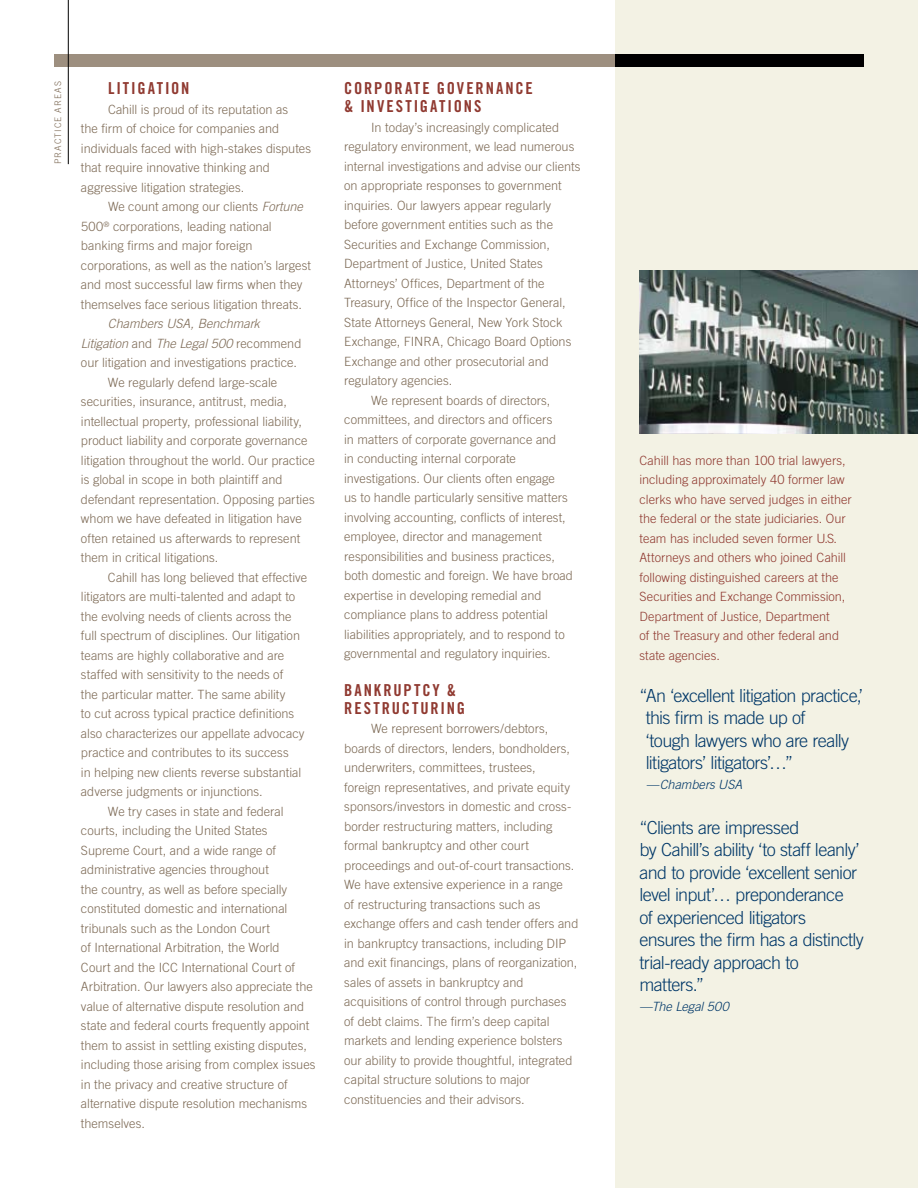
<style>
.page{position:relative;width:918px;height:1188px;background:#fff}
.page>*{position:absolute;margin:0;border:0;box-sizing:border-box;transform-origin:0 0}
.t1{font:300 18px/22.5px "Trade Gothic";letter-spacing:-.035em;color:#003768}
.t2{font:16.5px "Trade Gothic Bold Cond Twenty";letter-spacing:.12em;color:#903a31}
.t3{font:300 12.75px/19.5px "Trade Gothic";color:#7d6a55}
.t4{font:300 12.75px/19.5px "Trade Gothic";color:#903a31}
.t5{font:italic 300 12.75px "Trade Gothic";letter-spacing:-.005em;color:#7d6a55}
.t6{font:italic 300 12.75px "Trade Gothic";color:#003768}
.t7{font:300 9px "Trade Gothic";letter-spacing:.11em;color:#7d6a55}
.s1{font-style:italic}
.s2{font-style:normal}
</style>
<div class="page">
<div style="left:615px;top:0;width:303px;height:1188px;background:#f3f2e4"></div>
<img style="left:640px;top:271px;width:278px;height:163px">
<div style="left:54px;top:54px;width:561px;height:12px;background:#9d8f7f"></div>
<div style="left:615px;top:54px;width:249px;height:12px;background:#000"></div>
<hr style="left:68px;top:0;width:1px;height:164px;background:#000">
<p class="t7" style="left:53px;top:164px;width:85px;rotate:-90deg">PRACTICE AREAS</p>
<p class="t2" style="left:108px;top:78px;width:49px">LITIGATION</p>
<p class="t3" style="left:81px;top:99px;width:232px;text-indent:27px">Cahill is proud of its reputation as<br>the firm of choice for companies and individuals faced with high-stakes disputes that require innovative thinking and aggressive litigation strategies.</p>
<p class="t3" style="left:81px;top:197px;width:232px;text-indent:27px">We count among our clients <span class="s1">Fortune </span>500<sup>®</sup> corporations, leading national banking firms and major foreign corporations, as well as the nation’s largest and most successful law firms when they themselves face serious litigation threats.</p>
<p class="t5" style="left:108px;top:316px;width:153px">Chambers USA, Benchmark</p>
<p class="t5" style="left:81px;top:336px;width:222px">Litigation <span class="s2">and</span> The Legal 500 <span class="s2">recommend</span></p>
<p class="t3" style="left:81px;top:353px;width:218px">our litigation and investigations practice.</p>
<p class="t3" style="left:108px;top:372px;width:171px">We regularly defend large-scale</p>
<p class="t3" style="left:81px;top:392px;width:207px">securities, insurance, antitrust, media,</p>
<p class="t3" style="left:81px;top:411px;width:223px">intellectual property, professional liability,</p>
<p class="t3" style="left:81px;top:431px;width:228px">product liability and corporate governance</p>
<p class="t3" style="left:81px;top:450px;width:235px">litigation throughout the world. Our practice</p>
<p class="t3" style="left:81px;top:470px;width:203px">is global in scope in both plaintiff and</p>
<p class="t3" style="left:81px;top:489px;width:235px">defendant representation. Opposing parties</p>
<p class="t3" style="left:81px;top:509px;width:222px">whom we have defeated in litigation have</p>
<p class="t3" style="left:81px;top:528px;width:221px">often retained us afterwards to represent</p>
<p class="t3" style="left:81px;top:548px;width:139px">them in critical litigations.</p>
<p class="t3" style="left:108px;top:567px;width:201px">Cahill has long believed that effective</p>
<p class="t3" style="left:81px;top:587px;width:216px">litigators are multi-talented and adapt to</p>
<p class="t3" style="left:81px;top:606px;width:212px">the evolving needs of clients across the</p>
<p class="t3" style="left:81px;top:626px;width:221px">full spectrum of disciplines. Our litigation</p>
<p class="t3" style="left:81px;top:645px;width:205px">teams are highly collaborative and are</p>
<p class="t3" style="left:81px;top:665px;width:204px">staffed with sensitivity to the needs of</p>
<p class="t3" style="left:81px;top:684px;width:206px">the particular matter. The same ability</p>
<p class="t3" style="left:81px;top:704px;width:215px">to cut across typical practice definitions</p>
<p class="t3" style="left:81px;top:723px;width:225px">also characterizes our appellate advocacy</p>
<p class="t3" style="left:81px;top:743px;width:209px">practice and contributes to its success</p>
<p class="t3" style="left:81px;top:762px;width:222px">in helping new clients reverse substantial</p>
<p class="t3" style="left:81px;top:782px;width:183px">adverse judgments or injunctions.</p>
<p class="t3" style="left:108px;top:801px;width:177px">We try cases in state and federal</p>
<p class="t3" style="left:81px;top:821px;width:188px">courts, including the United States</p>
<p class="t3" style="left:81px;top:840px;width:196px">Supreme Court, and a wide range of</p>
<p class="t3" style="left:81px;top:860px;width:189px">administrative agencies throughout</p>
<p class="t3" style="left:81px;top:879px;width:208px">the country, as well as before specially</p>
<p class="t3" style="left:81px;top:899px;width:208px">constituted domestic and international</p>
<p class="t3" style="left:81px;top:918px;width:191px">tribunals such as the London Court</p>
<p class="t3" style="left:81px;top:938px;width:200px">of International Arbitration, the World</p>
<p class="t3" style="left:81px;top:957px;width:216px">Court and the ICC International Court of</p>
<p class="t3" style="left:81px;top:977px;width:233px">Arbitration. Our lawyers also appreciate the</p>
<p class="t3" style="left:81px;top:996px;width:225px">value of alternative dispute resolution and</p>
<p class="t3" style="left:81px;top:1016px;width:230px">state and federal courts frequently appoint</p>
<p class="t3" style="left:81px;top:1035px;width:228px">them to assist in settling existing disputes,</p>
<p class="t3" style="left:81px;top:1055px;width:236px">including those arising from complex issues</p>
<p class="t3" style="left:81px;top:1074px;width:208px">in the privacy and creative structure of</p>
<p class="t3" style="left:81px;top:1094px;width:228px">alternative dispute resolution mechanisms</p>
<p class="t3" style="left:81px;top:1113px;width:65px">themselves.</p>
<p class="t2" style="left:344px;top:78px;width:21px">CORPORATE</p>
<p class="t2" style="left:437px;top:78px;width:40px">GOVERNANCE</p>
<p class="t2" style="left:344px;top:96px;width:51px">&amp; IN VESTI</p>
<p class="t2" style="left:420px;top:96px;width:20px">GATIONS</p>
<p class="t3" style="left:371px;top:117px;width:189px">In today’s increasingly complicated</p>
<p class="t3" style="left:344px;top:137px;width:232px">regulatory environment, we lead numerous</p>
<p class="t3" style="left:344px;top:156px;width:238px">internal investigations and advise our clients</p>
<p class="t3" style="left:344px;top:176px;width:219px">on appropriate responses to government</p>
<p class="t3" style="left:344px;top:195px;width:208px">inquiries. Our lawyers appear regularly</p>
<p class="t3" style="left:344px;top:215px;width:210px">before government entities such as the</p>
<p class="t3" style="left:344px;top:234px;width:207px">Securities and Exchange Commission,</p>
<p class="t3" style="left:344px;top:254px;width:200px">Department of Justice, United States</p>
<p class="t3" style="left:344px;top:273px;width:202px">Attorneys’ Offices, Department of the</p>
<p class="t3" style="left:344px;top:293px;width:223px">Treasury, Office of the Inspector General,</p>
<p class="t3" style="left:344px;top:312px;width:220px">State Attorneys General, New York Stock</p>
<p class="t3" style="left:344px;top:332px;width:229px">Exchange, FINRA, Chicago Board Options</p>
<p class="t3" style="left:344px;top:351px;width:206px">Exchange and other prosecutorial and</p>
<p class="t3" style="left:344px;top:371px;width:110px">regulatory agencies.</p>
<p class="t3" style="left:371px;top:390px;width:181px">We represent boards of directors,</p>
<p class="t3" style="left:344px;top:410px;width:210px">committees, and directors and officers</p>
<p class="t3" style="left:344px;top:429px;width:214px">in matters of corporate governance and</p>
<p class="t3" style="left:344px;top:449px;width:173px">in conducting internal corporate</p>
<p class="t3" style="left:344px;top:468px;width:212px">investigations. Our clients often engage</p>
<p class="t3" style="left:344px;top:488px;width:225px">us to handle particularly sensitive matters</p>
<p class="t3" style="left:344px;top:507px;width:223px">involving accounting, conflicts of interest,</p>
<p class="t3" style="left:344px;top:527px;width:199px">employee, director and management</p>
<p class="t3" style="left:344px;top:546px;width:212px">responsibilities and business practices,</p>
<p class="t3" style="left:344px;top:566px;width:230px">both domestic and foreign. We have broad</p>
<p class="t3" style="left:344px;top:585px;width:199px">expertise in developing remedial and</p>
<p class="t3" style="left:344px;top:605px;width:205px">compliance plans to address potential</p>
<p class="t3" style="left:344px;top:624px;width:222px">liabilities appropriately, and to respond to</p>
<p class="t3" style="left:344px;top:644px;width:208px">governmental and regulatory inquiries.</p>
<p class="t2" style="left:344px;top:680px;width:50px">BAN KRUPTC</p>
<p class="t2" style="left:433px;top:680px;width:25px">Y &amp;</p>
<p class="t2" style="left:344px;top:698px;width:21px">RESTRUCTURIN</p>
<p class="t2" style="left:457px;top:698px;width:10px">G</p>
<p class="t3" style="left:344px;top:719px;width:236px;text-indent:27px">We represent borrowers/debtors, boards of directors, lenders, bondholders, underwriters, committees, trustees,<br>foreign representatives, and private equity sponsors/investors in domestic and cross&shy;border restructuring matters, including formal bankruptcy and other court proceedings and out-of-court transactions.<br>We have extensive experience in a range<br>of restructuring transactions such as exchange offers and cash tender offers and in bankruptcy transactions, including DIP and exit financings, plans of reorganization, sales of assets in bankruptcy and acquisitions of control through purchases of debt claims. The firm’s deep capital markets and lending experience bolsters our ability to provide thoughtful, integrated capital structure solutions to major constituencies and their advisors.</p>
<p class="t4" style="left:640px;top:450px;width:214px">Cahill has more than 100 trial lawyers, including approximately 40 former law clerks who have served judges in either the federal or the state judiciaries. Our team has included seven former U.S.<br>Attorneys and others who joined Cahill following distinguished careers at the Securities and Exchange Commission, Department of Justice, Department<br>of the Treasury and other federal and state agencies.</p>
<h1 class="t1" style="left:646px;top:684px;width:219px;text-indent:-6px">“An ‘excellent litigation practice,’ this firm is made up of<br>‘tough lawyers who are really litigators’ litigators’…”</h1>
<p class="t6" style="left:646px;top:777px;width:97px">—Chambers USA</p>
<h1 class="t1" style="left:640px;top:816px;width:226px">“Clients are impressed<br>by Cahill’s ability ‘to staff leanly’ and to provide ‘excellent senior level input’… preponderance<br>of experienced litigators ensures the firm has a distinctly trial-ready approach to matters.”</h1>
<p class="t6" style="left:640px;top:999px;width:91px">—The Legal 500</p>
</div>
